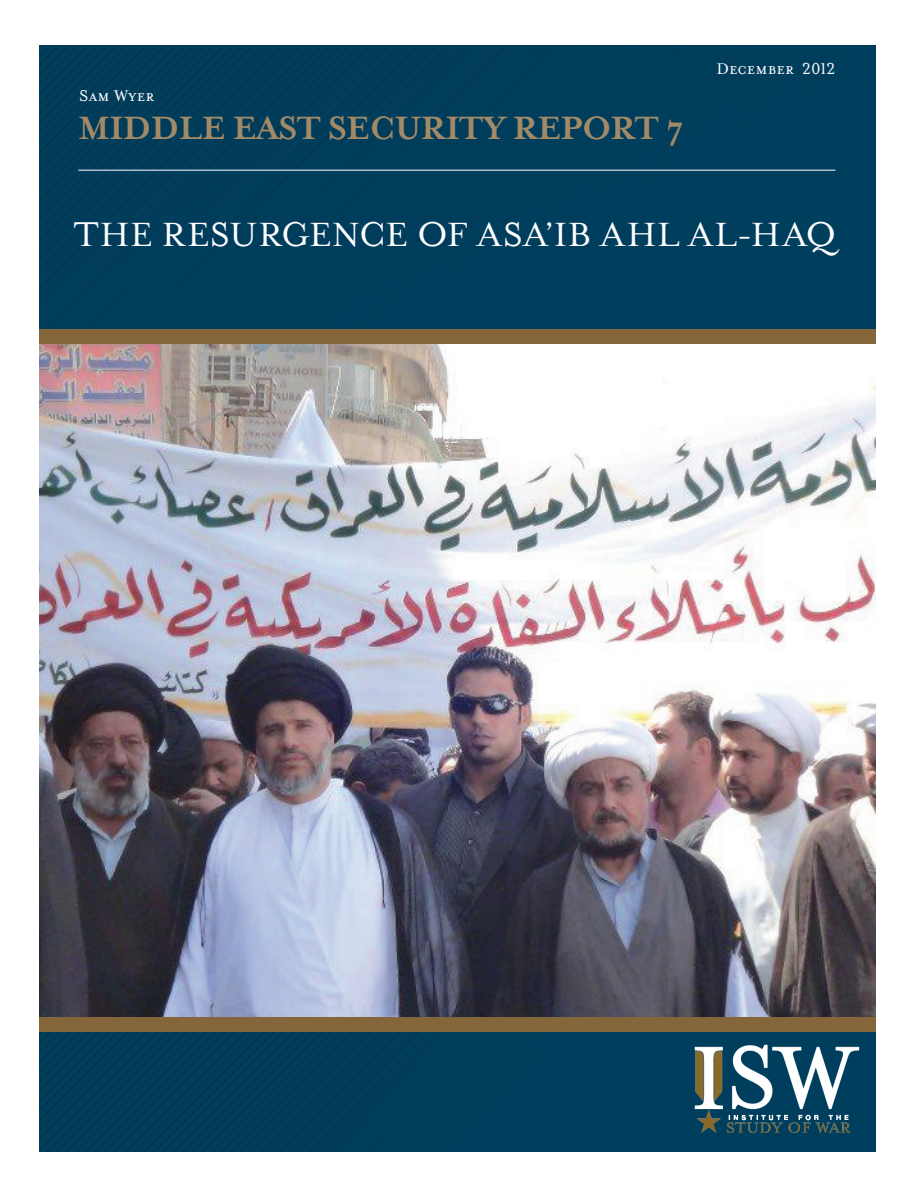
<style>
.page{position:relative;width:918px;height:1188px;background:#fff}
.page>*{position:absolute;margin:0;border:0;box-sizing:border-box;transform-origin:0 0}
.t1{font:39px "Mrs Eaves Roman";letter-spacing:.01em;color:#fff}
.t2{font:700 37.5px "Mrs Eaves";letter-spacing:-.025em;color:#a38a67}
.t3{font:18px "Mrs Eaves Small Caps";color:#fff}
</style>
<div class="page">
<img style="left:39px;top:344px;width:836px;height:673px">
<div style="left:39px;top:45px;width:837px;height:297px;background:#003e5e"></div>
<hr style="left:78px;top:170px;width:757px;height:1px;background:#fff">
<div style="left:39px;top:1030px;width:837px;height:122px;background:#003e5e"></div>
<img style="left:694px;top:1044px;width:166px;height:89px">
<div style="left:39px;top:1017px;width:837px;height:15px;background:#85663b"></div>
<div style="left:39px;top:329px;width:837px;height:15px;background:#85663b"></div>
<p class="t3" style="left:79px;top:86px;width:77px">Sam Wyer</p>
<p class="t2" style="left:78px;top:107px;width:607px">MIDDLE EAST SECURITY REPORT 7</p>
<p class="t3" style="left:716px;top:58px;width:120px">December 2012</p>
<p class="t1" style="left:74px;top:214px;width:764px">THE RESURGENCE OF ASA’IB AHL AL-HAQ</p>
</div>
